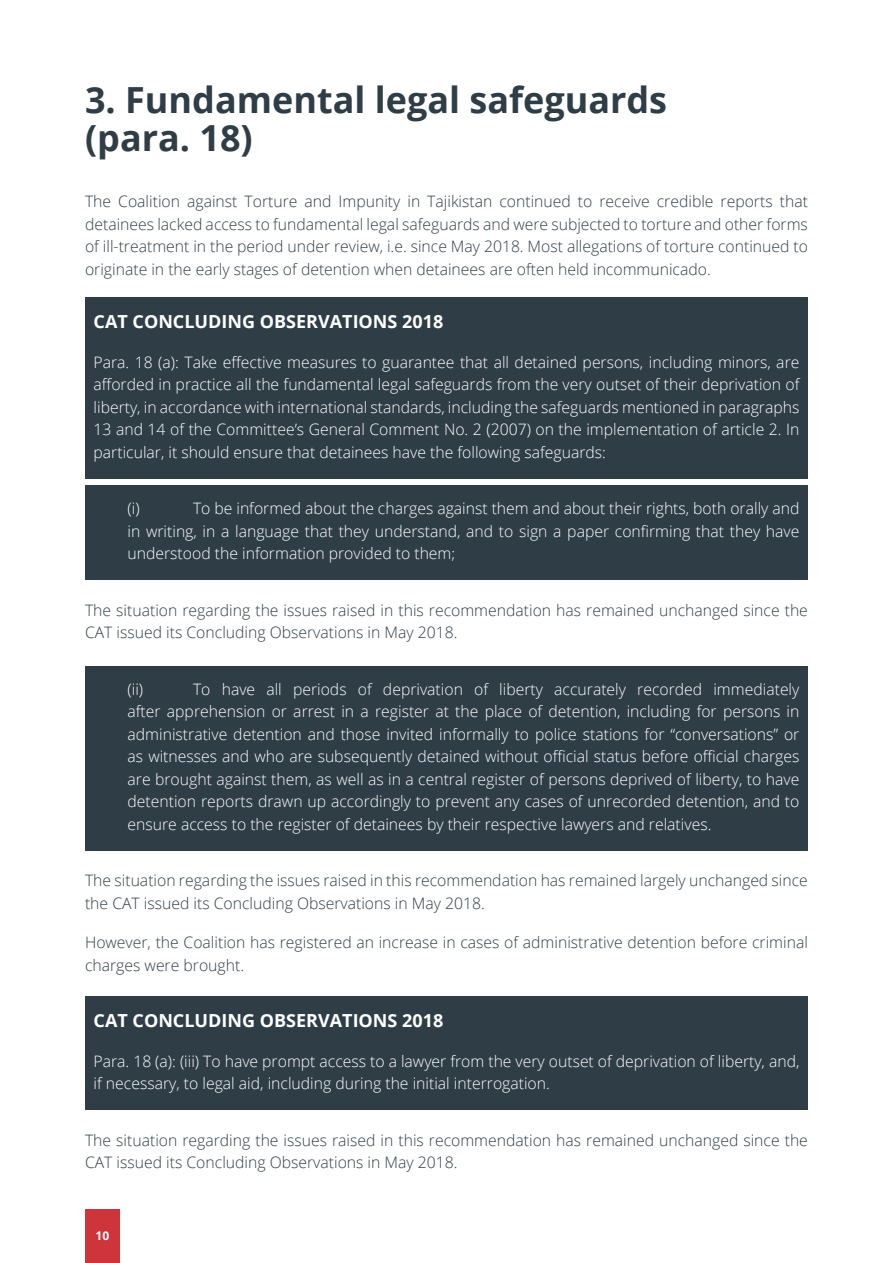
<style>
.page{position:relative;width:893px;height:1263px;background:#fff}
.page>*{position:absolute;margin:0;border:0;box-sizing:border-box;transform-origin:0 0}
.t1{font:700 36px/38.8px "Open Sans";color:#2f3d47}
.t2{font:700 18px "Open Sans";color:#fff}
.t3{font:300 15.75px/22.5px "Open Sans";color:#fff;text-align:justify}
.t4{font:300 15.75px/22.5px "Open Sans";color:#2f3d47}
.t5{font:700 12px "Open Sans";color:#fff}
</style>
<div class="page">
<div style="left:85px;top:1209px;width:35px;height:54px;background:#ce353a"></div>
<div style="left:85px;top:297px;width:723px;height:52px;background:#2f3d47"></div>
<div style="left:85px;top:339px;width:723px;height:139px;background:#2f3d47"></div>
<div style="left:85px;top:485px;width:723px;height:95px;background:#2f3d47"></div>
<div style="left:85px;top:666px;width:723px;height:184px;background:#2f3d47"></div>
<div style="left:85px;top:996px;width:723px;height:53px;background:#2f3d47"></div>
<div style="left:85px;top:1038px;width:723px;height:72px;background:#2f3d47"></div>
<h1 class="t1" style="left:85px;top:79px;width:584px">3. Fundamental legal safeguards (para. 18)</h1>
<p class="t4" style="left:85px;top:190px;width:724px;text-align:justify">The Coalition against Torture and Impunity in Tajikistan continued to receive credible reports that detainees lacked access to fundamental legal safeguards and were subjected to torture and other forms of ill-treatment in the period under review, i.e. since May 2018. Most allegations of torture continued to originate in the early stages of detention when detainees are often held incommunicado.</p>
<p class="t2" style="left:94px;top:309px;width:351px">CAT CONCLUDING OBSERVATIONS 2018</p>
<p class="t3" style="left:94px;top:350px;width:707px">Para. 18 (a): Take effective measures to guarantee that all detained persons, including minors, are afforded in practice all the fundamental legal safeguards from the very outset of their deprivation of liberty, in accordance with international standards, including the safeguards mentioned in paragraphs 13 and 14 of the Committee’s General Comment No. 2 (2007) on the implementation of article 2. In particular, it should ensure that detainees have the following safeguards:</p>
<p class="t3" style="left:128px;top:497px;width:673px;text-indent:65px">To be informed about the charges against them and about their rights, both orally and in writing, in a language that they understand, and to sign a paper confirming that they have understood the information provided to them;</p>
<p class="t3" style="left:128px;top:497px;width:14px">(i)</p>
<p class="t4" style="left:85px;top:598px;width:724px">The situation regarding the issues raised in this recommendation has remained unchanged since the<br>CAT issued its Concluding Observations in May 2018.</p>
<p class="t3" style="left:128px;top:677px;width:673px;text-indent:65px">To have all periods of deprivation of liberty accurately recorded immediately after apprehension or arrest in a register at the place of detention, including for persons in administrative detention and those invited informally to police stations for “conversations” or as witnesses and who are subsequently detained without official status before official charges are brought against them, as well as in a central register of persons deprived of liberty, to have detention reports drawn up accordingly to prevent any cases of unrecorded detention, and to ensure access to the register of detainees by their respective lawyers and relatives.</p>
<p class="t3" style="left:128px;top:677px;width:17px">(ii)</p>
<p class="t4" style="left:85px;top:869px;width:724px">The situation regarding the issues raised in this recommendation has remained largely unchanged since the CAT issued its Concluding Observations in May 2018.</p>
<p class="t4" style="left:85px;top:931px;width:724px">However, the Coalition has registered an increase in cases of administrative detention before criminal charges were brought.</p>
<p class="t2" style="left:94px;top:1008px;width:351px">CAT CONCLUDING OBSERVATIONS 2018</p>
<p class="t3" style="left:94px;top:1049px;width:707px">Para. 18 (a): (iii) To have prompt access to a lawyer from the very outset of deprivation of liberty, and, if necessary, to legal aid, including during the initial interrogation.</p>
<p class="t4" style="left:85px;top:1128px;width:724px">The situation regarding the issues raised in this recommendation has remained unchanged since the<br>CAT issued its Concluding Observations in May 2018.</p>
<p class="t5" style="left:96px;top:1227px;width:15px">10</p>
</div>
